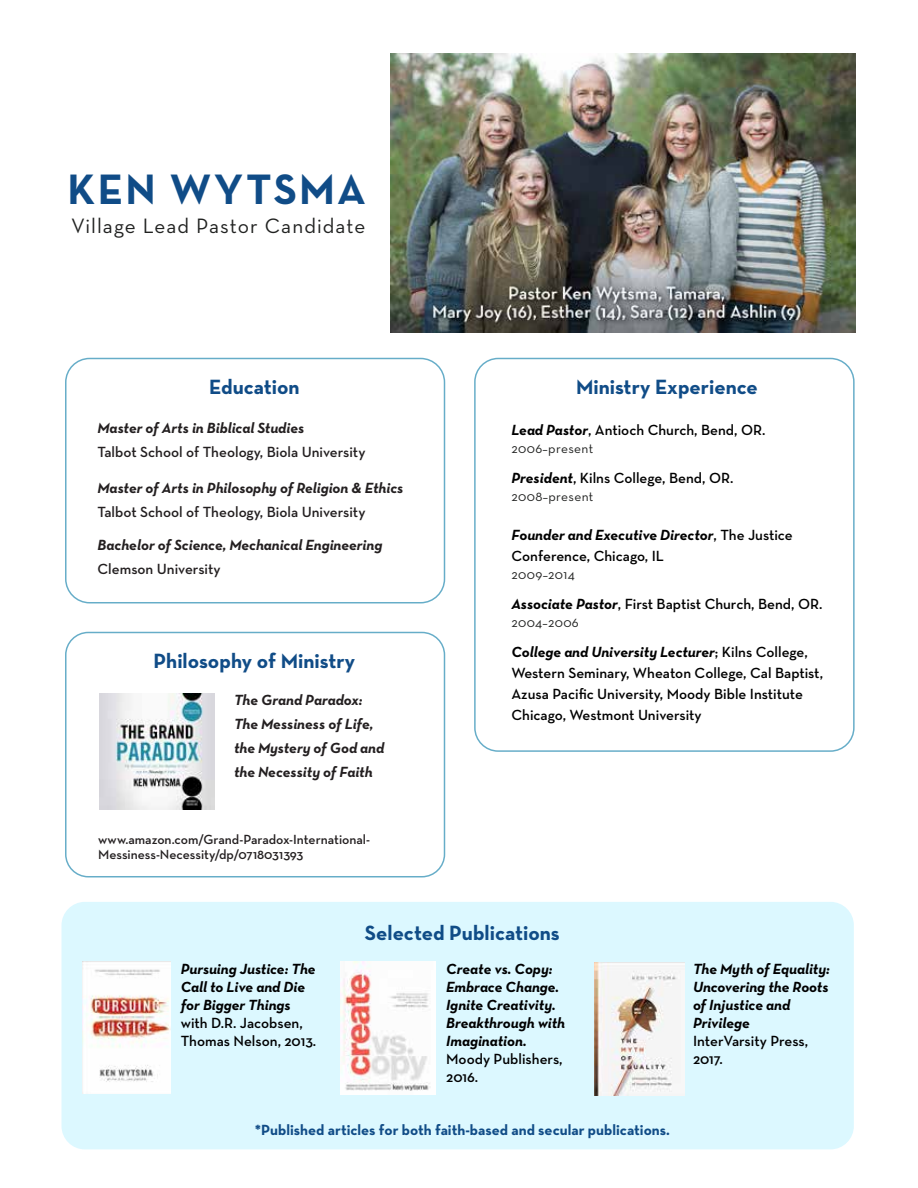
<style>
.page{position:relative;width:918px;height:1188px;background:#fff}
.page>*{position:absolute;margin:0;border:0;box-sizing:border-box;transform-origin:0 0}
.t1{font:43.35px "Neutra Text Bold SC";letter-spacing:.05em;color:#104c87}
.t2{font:21.15px "Neutra Text";letter-spacing:.05em;color:#212221}
.t3{font:700 21px "Neutra Text";color:#104c87}
.t4{font:600 15px/21px "Neutra Text";color:#000}
.t5{font:italic 700 15px/18px "Neutra Text";color:#000}
.t6{font:italic 700 15px/24px "Neutra Text";color:#231f20}
.t7{font:600 15px "Neutra Text";color:#231f20}
.t8{font:700 15px "Neutra Text";color:#104c87}
.t9{font:600 13.5px/15px "Neutra Text";color:#231f20}
.t10{font:13.5px "Neutra Text";letter-spacing:.025em;color:#212221}
.s1{font-weight:700;font-style:italic}
</style>
<div class="page">
<div style="left:65px;top:358px;width:380px;height:245px;border:2px solid #258ab1;border-radius:24px"></div>
<div style="left:474px;top:358px;width:381px;height:394px;border:2px solid #258ab1;border-radius:23px"></div>
<div style="left:62px;top:902px;width:792px;height:247px;background:#dcf8ff;border-radius:23px"></div>
<img style="left:390px;top:54px;width:465px;height:279px">
<div style="left:65px;top:632px;width:380px;height:245px;border:2px solid #258ab1;border-radius:22px"></div>
<img style="left:99px;top:694px;width:116px;height:116px">
<img style="left:82px;top:962px;width:88px;height:132px">
<img style="left:594px;top:962px;width:90px;height:134px">
<img style="left:340px;top:962px;width:96px;height:132px">
<h1 class="t1" style="left:68px;top:162px;width:300px">KEN WYTSMA</h1>
<h2 class="t2" style="left:71px;top:213px;width:296px">Village Lead Pastor Candidate</h2>
<h3 class="t3" style="left:209px;top:374px;width:92px">Education</h3>
<p class="t6" style="left:98px;top:415px;width:208px">Master of Arts in Biblical Studies</p>
<p class="t7" style="left:98px;top:443px;width:269px">Talbot School of Theology, Biola University</p>
<p class="t6" style="left:98px;top:475px;width:307px">Master of Arts in Philosophy of Religion &amp; Ethics</p>
<p class="t7" style="left:98px;top:503px;width:269px">Talbot School of Theology, Biola University</p>
<p class="t6" style="left:98px;top:532px;width:286px">Bachelor of Science, Mechanical Engineering</p>
<p class="t7" style="left:98px;top:560px;width:125px">Clemson University</p>
<h3 class="t3" style="left:154px;top:648px;width:203px">Philosophy of Ministry</h3>
<p class="t6" style="left:234px;top:688px;width:152px">The Grand Paradox:<br>The Messiness of Life, the Mystery of God and the Necessity of Faith</p>
<p class="t9" style="left:98px;top:832px;width:273px">www.amazon.com/Grand-Paradox-International-<br>Messiness-Necessity/dp/0718031393</p>
<h3 class="t3" style="left:576px;top:374px;width:183px">Ministry Experience</h3>
<p class="t4" style="left:512px;top:419px;width:256px"><span class="s1">Lead Pastor</span>, Antioch Church, Bend, OR.</p>
<p class="t10" style="left:512px;top:441px;width:83px">2006–present</p>
<p class="t4" style="left:512px;top:467px;width:224px"><span class="s1">President</span>, Kilns College, Bend, OR.</p>
<p class="t10" style="left:512px;top:489px;width:84px">2008–present</p>
<p class="t4" style="left:512px;top:524px;width:283px"><span class="s1">Founder and Executive Director</span>, The Justice<br>Conference, Chicago, IL</p>
<p class="t10" style="left:512px;top:567px;width:65px">2009–2014</p>
<p class="t4" style="left:512px;top:593px;width:312px"><span class="s1">Associate Pastor</span>, First Baptist Church, Bend, OR.</p>
<p class="t10" style="left:512px;top:615px;width:69px">2004–2006</p>
<p class="t4" style="left:512px;top:641px;width:313px"><span class="s1">College and University Lecturer</span>; Kilns College, Western Seminary, Wheaton College, Cal Baptist, Azusa Pacific University, Moody Bible Institute Chicago, Westmont University</p>
<p class="t5" style="left:181px;top:959px;width:136px">Pursuing Justice: The<br>Call to Live and Die for Bigger Things</p>
<p class="t4" style="left:181px;top:1013px;width:137px;line-height:18px">with D.R. Jacobsen,<br>Thomas Nelson, 2013.</p>
<h3 class="t3" style="left:365px;top:919px;width:196px">Selected Publications</h3>
<p class="t5" style="left:446px;top:959px;width:120px">Create vs. Copy:<br>Embrace Change.<br>Ignite Creativity.<br>Breakthrough with<br>Imagination.</p>
<p class="t4" style="left:446px;top:1049px;width:118px;line-height:18px">Moody Publishers,<br>2016.</p>
<p class="t8" style="left:255px;top:1120px;width:416px">*Published articles for both faith-based and secular publications.</p>
<p class="t5" style="left:693px;top:959px;width:138px">The Myth of Equality:<br>Uncovering the Roots of Injustice and<br>Privilege</p>
<p class="t4" style="left:693px;top:1031px;width:117px;line-height:18px">InterVarsity Press,<br>2017.</p>
</div>
